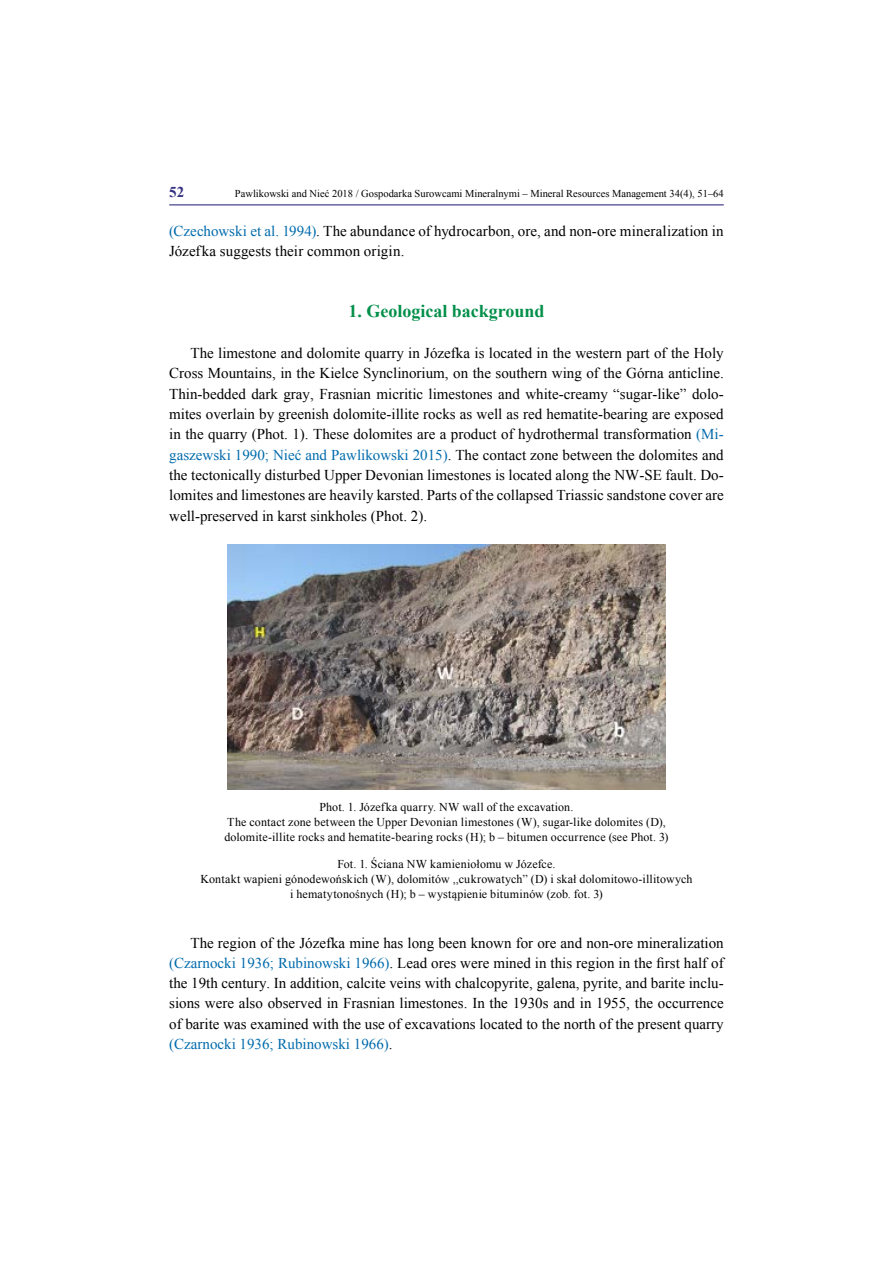
<style>
.page{position:relative;width:893px;height:1263px;background:#fff}
.page>*{position:absolute;margin:0;border:0;box-sizing:border-box;transform-origin:0 0}
.t1{font:700 18px "Times New Roman";color:#008f49}
.t2{font:15px/20.2px "Times New Roman";color:#000;text-align:justify}
.t3{font:700 15px "Times New Roman";color:#363183}
.t4{font:12px/15px "Times New Roman";letter-spacing:.01em;color:#000;text-align:center}
.t5{font:10.5px "Times New Roman";color:#000}
.s1{color:#006bac}
</style>
<div class="page">
<hr style="left:169px;top:204px;width:555px;height:1px;background:#363183">
<img style="left:227px;top:544px;width:439px;height:245px">
<p class="t3" style="left:169px;top:182px;width:16px">52</p>
<p class="t5" style="left:235px;top:186px;width:490px">Pawlikowski and Nieć 2018 / Gospodarka Surowcami Mineralnymi – Mineral Resources Management 34(4), 51–64</p>
<p class="t2" style="left:169px;top:220px;width:556px"><span class="s1">(Czechowski et al. 1994)</span>. The abundance of hydrocarbon, ore, and non-ore mineralization in<br>Józefka suggests their common origin.</p>
<p class="t1" style="left:348px;top:299px;width:198px">1. Geological background</p>
<p class="t2" style="left:169px;top:343px;width:556px;text-indent:21px">The limestone and dolomite quarry in Józefka is located in the western part of the Holy Cross Mountains, in the Kielce Synclinorium, on the southern wing of the Górna anticline.<br>Thin-bedded dark gray, Frasnian micritic limestones and white-creamy “sugar-like” dolo&shy;mites overlain by greenish dolomite-illite rocks as well as red hematite-bearing are exposed in the quarry (Phot. 1). These dolomites are a product of hydrothermal transformation <span class="s1">(Mi&shy;gaszewski 1990; Nieć and Pawlikowski 2015)</span>. The contact zone between the dolomites and the tectonically disturbed Upper Devonian limestones is located along the NW-SE fault. Do&shy;lomites and limestones are heavily karsted. Parts of the collapsed Triassic sandstone cover are well-preserved in karst sinkholes (Phot. 2).</p>
<p class="t4" style="left:224px;top:799px;width:446px">Phot. 1. Józefka quarry. NW wall of the excavation.<br>The contact zone between the Upper Devonian limestones (W), sugar-like dolomites (D), dolomite-illite rocks and hematite-bearing rocks (H); b – bitumen occurrence (see Phot. 3)</p>
<p class="t4" style="left:201px;top:857px;width:493px">Fot. 1. Ściana NW kamieniołomu w Józefce.<br>Kontakt wapieni gónodewońskich (W), dolomitów ,,cukrowatychˮ (D) i skał dolomitowo-illitowych i hematytonośnych (H); b – wystąpienie bituminów (zob. fot. 3)</p>
<p class="t2" style="left:169px;top:932px;width:556px;text-indent:21px">The region of the Józefka mine has long been known for ore and non-ore mineralization <span class="s1">(Czarnocki 1936; Rubinowski 1966)</span>. Lead ores were mined in this region in the first half of the 19th century. In addition, calcite veins with chalcopyrite, galena, pyrite, and barite inclu&shy;sions were also observed in Frasnian limestones. In the 1930s and in 1955, the occurrence of barite was examined with the use of excavations located to the north of the present quarry <span class="s1">(Czarnocki 1936; Rubinowski 1966)</span>.</p>
</div>
